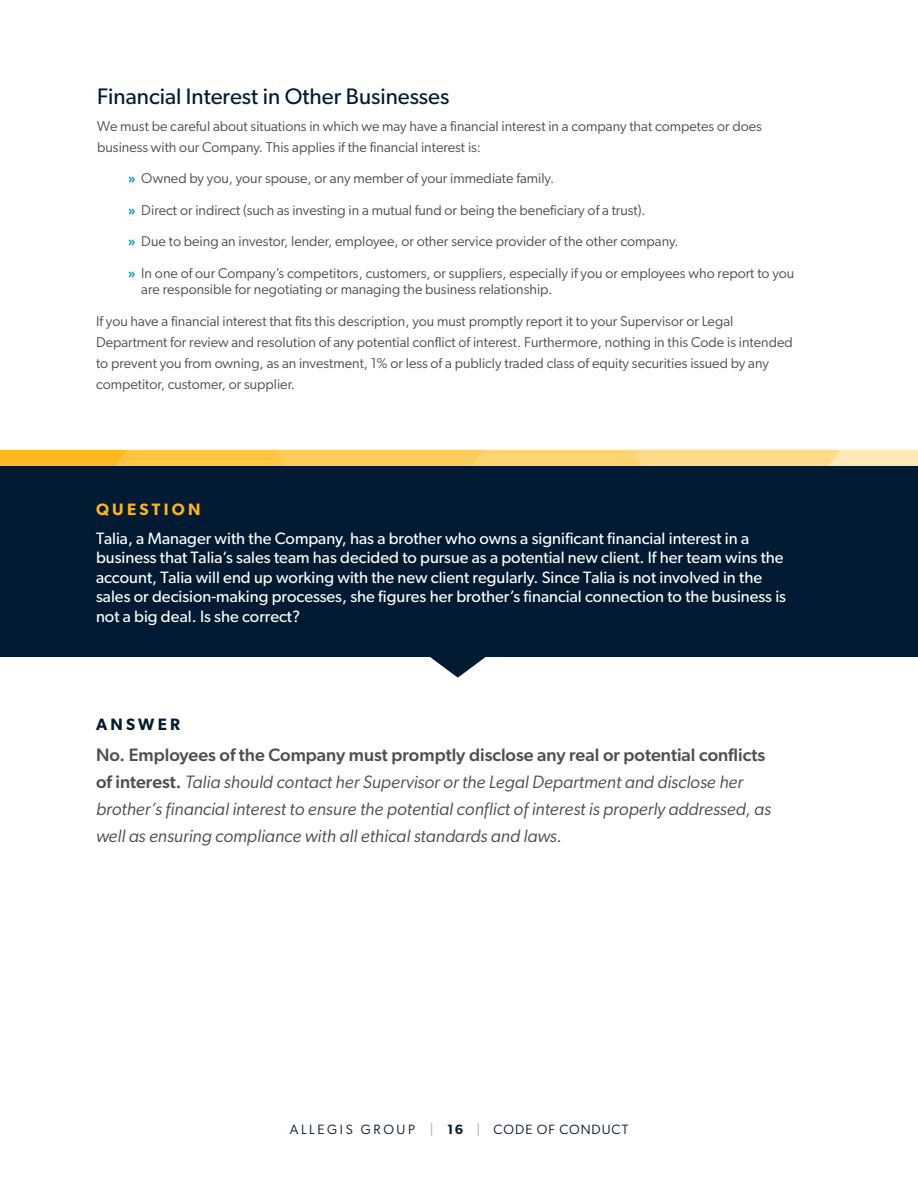
<style>
.page{position:relative;width:918px;height:1188px;background:#fff}
.page>*{position:absolute;margin:0;border:0;box-sizing:border-box;transform-origin:0 0}
.t1{font:22.5px "Gibson";color:#021b32}
.t2{font:italic 18px/27px "Gibson";color:#4d4f53}
.t3{font:16.5px/19.5px "Gibson";color:#fff}
.t4{font:600 16.5px "Gibson";letter-spacing:.2em;color:#ffb612}
.t5{font:600 16.5px "Gibson";letter-spacing:.2em;color:#021b32}
.t6{font:14.25px/21px "Gibson";color:#4d4f53}
.t7{font:13.5px "Gibson";letter-spacing:.135em;color:#021b32}
.s1{font-weight:600;color:#0195d3}
.s2{font-weight:500;font-style:normal}
.s3{color:#a8aaad}
.s4{font-weight:600}
</style>
<div class="page">
<svg style="left:0;top:450px;width:918px;height:17px;background:#f0c460"></svg>
<svg style="left:430px;top:657px;width:56px;height:21px"></svg>
<div style="left:0;top:467px;width:918px;height:190px;background:#021b32"></div>
<h1 class="t1" style="left:97px;top:83px;width:354px">Financial Interest in Other Businesses</h1>
<p class="t6" style="left:97px;top:116px;width:666px">We must be careful about situations in which we may have a financial interest in a company that competes or does business with our Company. This applies if the financial interest is:</p>
<p class="t6" style="left:128px;top:168px;width:428px"><span class="s1">»</span> Owned by you, your spouse, or any member of your immediate family.</p>
<p class="t6" style="left:128px;top:199px;width:520px"><span class="s1">»</span> Direct or indirect (such as investing in a mutual fund or being the beneficiary of a trust).</p>
<p class="t6" style="left:128px;top:231px;width:552px"><span class="s1">»</span> Due to being an investor, lender, employee, or other service provider of the other company.</p>
<p class="t6" style="left:141px;top:265px;width:654px;line-height:16.5px;text-indent:-13px"><span class="s1">»</span> In one of our Company’s competitors, customers, or suppliers, especially if you or employees who report to you are responsible for negotiating or managing the business relationship.</p>
<p class="t6" style="left:96px;top:310px;width:698px">If you have a financial interest that fits this description, you must promptly report it to your Supervisor or Legal Department for review and resolution of any potential conflict of interest. Furthermore, nothing in this Code is intended to prevent you from owning, as an investment, 1% or less of a publicly traded class of equity securities issued by any competitor, customer, or supplier.</p>
<p class="t4" style="left:96px;top:500px;width:106px">QUESTION</p>
<p class="t3" style="left:96px;top:528px;width:692px">Talia, a Manager with the Company, has a brother who owns a significant financial interest in a business that Talia’s sales team has decided to pursue as a potential new client. If her team wins the account, Talia will end up working with the new client regularly. Since Talia is not involved in the sales or decision-making processes, she figures her brother’s financial connection to the business is not a big deal. Is she correct?</p>
<p class="t5" style="left:96px;top:714px;width:86px">ANSWER</p>
<p class="t2" style="left:96px;top:741px;width:677px"><span class="s2">No. Employees of the Company must promptly disclose any real or potential conflicts of interest.</span> Talia should contact her Supervisor or the Legal Department and disclose her brother’s financial interest to ensure the potential conflict of interest is properly addressed, as well as ensuring compliance with all ethical standards and laws.</p>
<p class="t7" style="left:290px;top:1121px;width:340px">ALLEGIS GROUP <span class="s3">|</span> <span class="s4">16</span> <span class="s3">|</span> CODE OF CONDUCT</p>
</div>
